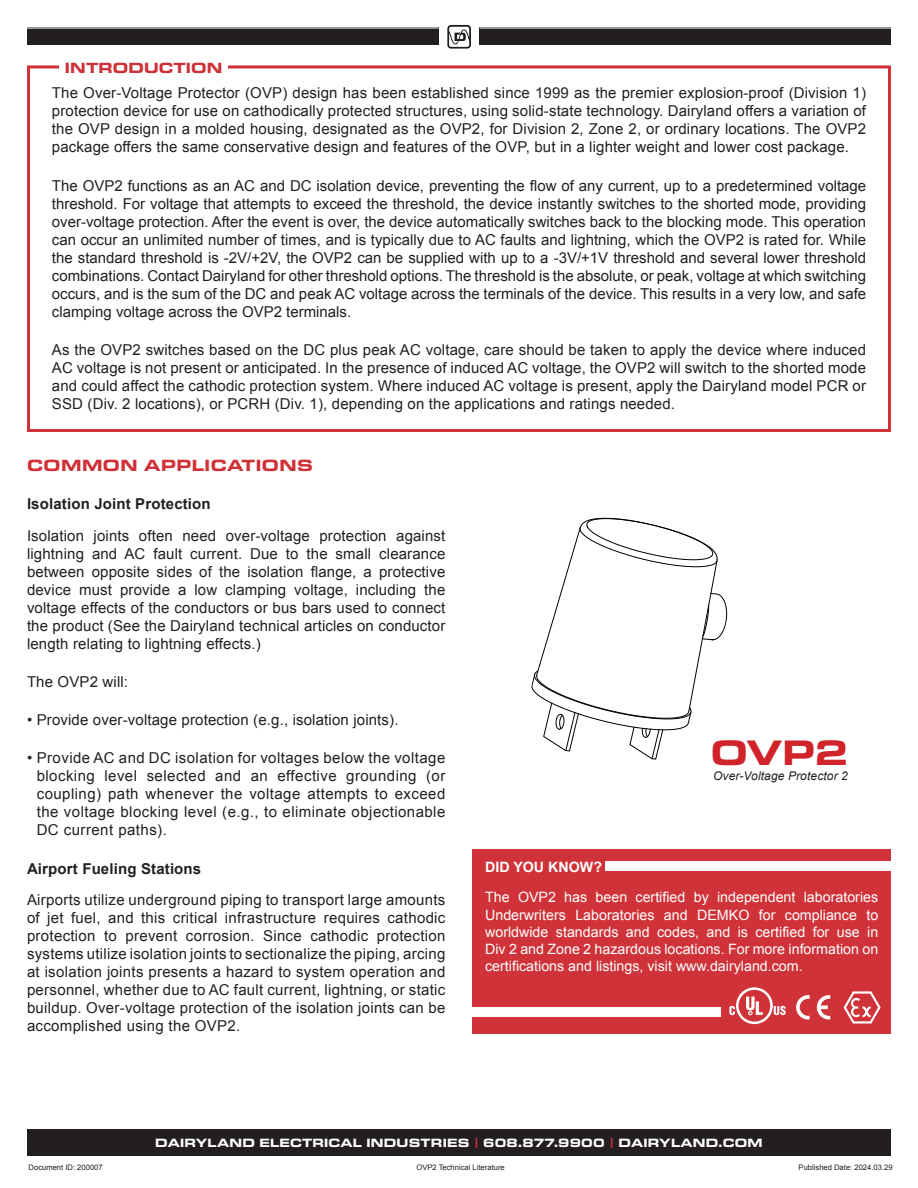
<style>
.page{position:relative;width:918px;height:1188px;background:#fff}
.page>*{position:absolute;margin:0;border:0;box-sizing:border-box;transform-origin:0 0}
.t1{font:700 expanded 36px "Eurostile Next LT Pro";color:#d1232a}
.Red_Euro_Header{font:700 expanded 16.5px "Eurostile Next LT Pro";letter-spacing:.03em;color:#cf3138}
.Body_Copy{font:15px/18px "Arial";letter-spacing:.01em;color:#231f20;text-align:justify}
.Sub-Head_Bold{font:700 15px "Arial";letter-spacing:.01em;color:#231f20}
.Body_Copy-2{font:700 expanded 15px "Eurostile Next LT Pro";letter-spacing:.01em;color:#cf3138}
.t2{font:14.25px/17.2px "Arial";color:#fff;text-align:justify}
.Sub-Head_Bold-2{font:700 14.25px "Arial";color:#fff}
.t3{font:700 expanded 12.15px "Eurostile Next LT Pro";letter-spacing:.02em;color:#fff}
.t4{font:italic 12px "Arial";letter-spacing:.01em;color:#231f20}
.t5{font:7.65px "Arial";color:#231f20}
.s1{color:#cf3138}
</style>
<div class="page">
<div style="left:480px;top:27px;width:411px;height:18px;background:#231f20"></div>
<div style="left:27px;top:27px;width:411px;height:18px;background:#231f20"></div>
<svg style="left:447px;top:25px;width:24px;height:24px"></svg>
<hr style="left:480px;top:27px;width:411px;height:2px;background:#bcbdc0">
<hr style="left:27px;top:27px;width:411px;height:2px;background:#bcbdc0">
<div style="left:27px;top:1129px;width:864px;height:27px;background:#231f20"></div>
<svg style="left:532px;top:518px;width:195px;height:242px"></svg>
<div style="left:27px;top:65px;width:864px;height:367px;border:3px solid #cf3138"></div>
<div style="left:59px;top:62px;width:169px;height:14px;background:#fff"></div>
<div style="left:472px;top:849px;width:419px;height:185px;background:#cf3339"></div>
<div style="left:605px;top:861px;width:288px;height:10px;background:#fff"></div>
<div style="left:468px;top:1007px;width:252px;height:10px;background:#fff"></div>
<svg style="left:774px;top:1006px;width:12px;height:9px"></svg>
<div style="left:736px;top:987px;width:37px;height:37px;border:3px solid #fff;border-radius:50%"></div>
<svg style="left:746px;top:997px;width:17px;height:18px"></svg>
<svg style="left:729px;top:1006px;width:6px;height:9px"></svg>
<svg style="left:817px;top:995px;width:13px;height:25px"></svg>
<svg style="left:796px;top:995px;width:14px;height:25px"></svg>
<svg style="left:844px;top:991px;width:37px;height:33px"></svg>
<p class="Body_Copy-2" style="left:65px;top:59px;width:159px">INTRODUCTION</p>
<p class="Body_Copy" style="left:52px;top:84px;width:816px">The Over-Voltage Protector (OVP) design has been established since 1999 as the premier explosion-proof (Division 1) protection device for use on cathodically protected structures, using solid-state technology. Dairyland offers a variation of the OVP design in a molded housing, designated as the OVP2, for Division 2, Zone 2, or ordinary locations. The OVP2 package offers the same conservative design and features of the OVP, but in a lighter weight and lower cost package.</p>
<p class="Body_Copy" style="left:52px;top:176px;width:816px">The OVP2 functions as an AC and DC isolation device, preventing the flow of any current, up to a predetermined voltage threshold. For voltage that attempts to exceed the threshold, the device instantly switches to the shorted mode, providing over-voltage protection. After the event is over, the device automatically switches back to the blocking mode. This operation can occur an unlimited number of times, and is typically due to AC faults and lightning, which the OVP2 is rated for. While the standard threshold is -2V/+2V, the OVP2 can be supplied with up to a -3V/+1V threshold and several lower threshold combinations. Contact Dairyland for other threshold options. The threshold is the absolute, or peak, voltage at which switching occurs, and is the sum of the DC and peak AC voltage across the terminals of the device. This results in a very low, and safe clamping voltage across the OVP2 terminals.</p>
<p class="Body_Copy" style="left:52px;top:341px;width:816px">As the OVP2 switches based on the DC plus peak AC voltage, care should be taken to apply the device where induced AC voltage is not present or anticipated. In the presence of induced AC voltage, the OVP2 will switch to the shorted mode and could affect the cathodic protection system. Where induced AC voltage is present, apply the Dairyland model PCR or SSD (Div. 2 locations), or PCRH (Div. 1), depending on the applications and ratings needed.</p>
<p class="Red_Euro_Header" style="left:27px;top:456px;width:287px">COMMON APPLICATIONS</p>
<p class="Sub-Head_Bold" style="left:27px;top:494px;width:185px">Isolation Joint Protection</p>
<p class="Body_Copy" style="left:27px;top:526px;width:420px">Isolation joints often need over-voltage protection against lightning and AC fault current. Due to the small clearance between opposite sides of the isolation flange, a protective device must provide a low clamping voltage, including the voltage effects of the conductors or bus bars used to connect the product (See the Dairyland technical articles on conductor length relating to lightning effects.)</p>
<p class="Body_Copy" style="left:27px;top:673px;width:103px">The OVP2 will:</p>
<p class="Body_Copy" style="left:27px;top:711px;width:373px">• Provide over-voltage protection (e.g., isolation joints).</p>
<p class="Body_Copy" style="left:37px;top:749px;width:410px;text-indent:-10px">• Provide AC and DC isolation for voltages below the voltage blocking level selected and an effective grounding (or coupling) path whenever the voltage attempts to exceed the voltage blocking level (e.g., to eliminate objectionable DC current paths).</p>
<p class="Sub-Head_Bold" style="left:27px;top:858px;width:176px">Airport Fueling Stations</p>
<p class="Body_Copy" style="left:27px;top:891px;width:420px">Airports utilize underground piping to transport large amounts of jet fuel, and this critical infrastructure requires cathodic protection to prevent corrosion. Since cathodic protection systems utilize isolation joints to sectionalize the piping, arcing at isolation joints presents a hazard to system operation and personnel, whether due to AC fault current, lightning, or static buildup. Over-voltage protection of the isolation joints can be accomplished using the OVP2.</p>
<p class="t1" style="left:711px;top:733px;width:139px">OVP2</p>
<p class="t4" style="left:713px;top:768px;width:136px">Over-Voltage Protector 2</p>
<p class="Sub-Head_Bold-2" style="left:485px;top:857px;width:118px">DID YOU KNOW?</p>
<p class="t2" style="left:485px;top:889px;width:395px">The OVP2 has been certified by independent laboratories Underwriters Laboratories and DEMKO for compliance to worldwide standards and codes, and is certified for use in Div 2 and Zone 2 hazardous locations. For more information on certifications and listings, visit www.dairyland.com.</p>
<p class="t3" style="left:155px;top:1136px;width:609px">DAIRYLAND ELECTRICAL INDUSTRIES <span class="s1">|</span> 608.877.9900 <span class="s1">|</span> DAIRYLAND.COM</p>
<p class="t5" style="left:29px;top:1162px;width:76px">Document ID: 200007</p>
<p class="t5" style="left:416px;top:1162px;width:90px">OVP2 Technical Literature</p>
<p class="t5" style="left:799px;top:1162px;width:96px">Published Date: 2024.03.29</p>
</div>
